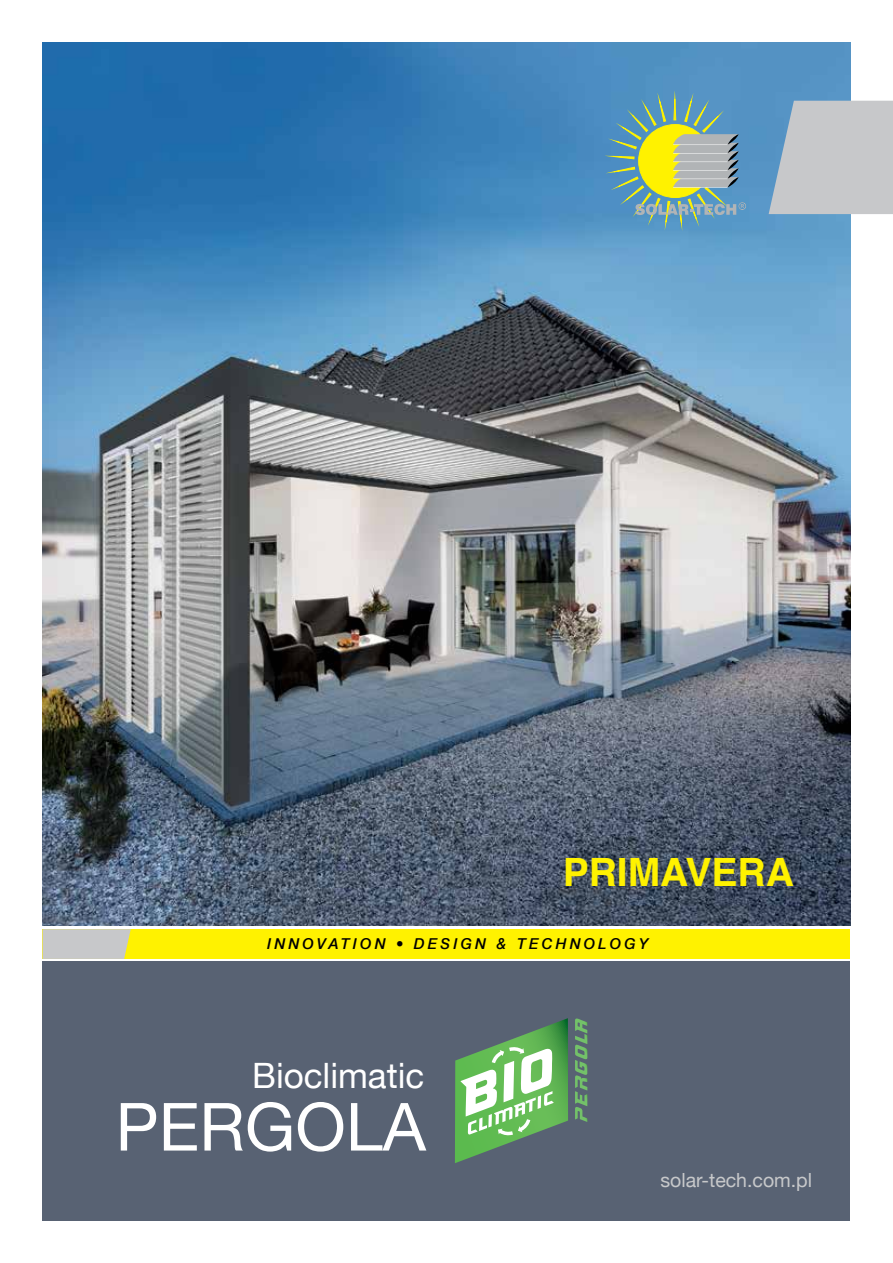
<style>
.page{position:relative;width:893px;height:1263px;background:#fff}
.page>*{position:absolute;margin:0;border:0;box-sizing:border-box;transform-origin:0 0}
.t1{font:66.45px "Helvetica Neue";color:#fff}
.t2{font:700 39px "Helvetica";color:#fff200}
.t3{font:34.95px "Helvetica Neue";color:#fff}
.t4{font:19.5px "Helvetica Neue";color:#c7c8ca}
.t5{font:italic 500 15px "Helvetica Neue";letter-spacing:.21em;color:#000}
</style>
<div class="page">
<div style="left:43px;top:961px;width:807px;height:259px;background:#586273"></div>
<img style="left:43px;top:43px;width:807px;height:883px">
<svg style="left:769px;top:101px;width:124px;height:113px"></svg>
<svg style="left:575px;top:1018px;width:12px;height:104px"></svg>
<svg style="left:455px;top:1018px;width:113px;height:145px"></svg>
<svg style="left:613px;top:98px;width:133px;height:125px"></svg>
<div style="left:43px;top:929px;width:807px;height:30px;background:#fff200"></div>
<svg style="left:43px;top:929px;width:88px;height:30px"></svg>
<h2 class="t2" style="left:563px;top:841px;width:233px">PRIMAVERA</h2>
<p class="t5" style="left:267px;top:931px;width:383px">INNOVATION • DESIGN &amp; TECHNOLOGY</p>
<h3 class="t3" style="left:252px;top:1050px;width:174px">Bioclimatic</h3>
<h1 class="t1" style="left:116px;top:1079px;width:312px">PERGOLA</h1>
<h3 class="t4" style="left:660px;top:1166px;width:153px">solar-tech.com.pl</h3>
</div>
